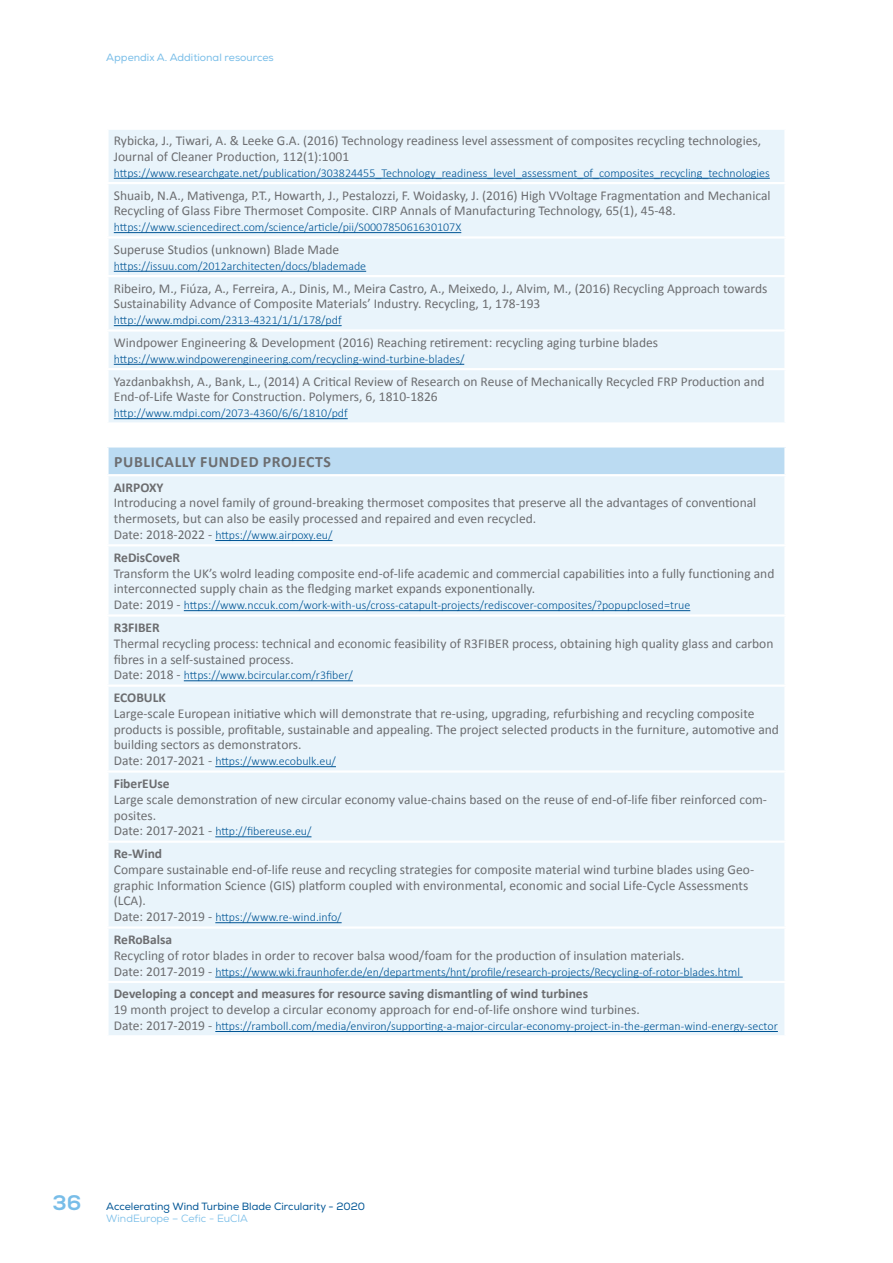
<style>
.page{position:relative;width:893px;height:1263px;background:#fff}
.page>*{position:absolute;margin:0;border:0;box-sizing:border-box;transform-origin:0 0}
.t1{font:700 15.75px "Calibri";letter-spacing:.04em;color:#6c6d70}
.t2{font:13.5px/15.8px "Calibri";color:#6c6d70}
.t3{font:700 13.5px "Calibri";color:#6c6d70}
.t4{font:300 12px "Calibri";color:#005595}
.t5{font:10.5px/12.6px "Nexa";color:#005595}
.t6{font:10.5px "Nexa";color:#78bde8}
.s1{font-weight:400;font-size:13.5px;color:#6c6d70}
.s2{font-family:"Nexa X Bold";font-size:21px;color:#78bde8}
.s3{color:#78bde8}
</style>
<div class="page">
<div style="left:109px;top:130px;width:675px;height:905px;background:#e9f4fb"></div>
<div style="left:107px;top:446px;width:678px;height:29px;background:#bbdbf2"></div>
<hr style="left:106px;top:182px;width:681px;height:2px;background:#fff">
<hr style="left:106px;top:236px;width:681px;height:3px;background:#fff">
<hr style="left:106px;top:275px;width:681px;height:2px;background:#fff">
<hr style="left:106px;top:329px;width:681px;height:3px;background:#fff">
<hr style="left:106px;top:368px;width:681px;height:2px;background:#fff">
<hr style="left:106px;top:422px;width:681px;height:3px;background:#fff">
<hr style="left:784px;top:447px;width:3px;height:27px;background:#fff">
<hr style="left:106px;top:474px;width:681px;height:2px;background:#fff">
<hr style="left:106px;top:445px;width:681px;height:2px;background:#fff">
<hr style="left:106px;top:447px;width:3px;height:27px;background:#fff">
<hr style="left:106px;top:544px;width:681px;height:2px;background:#fff">
<hr style="left:106px;top:614px;width:681px;height:3px;background:#fff">
<hr style="left:106px;top:684px;width:681px;height:3px;background:#fff">
<hr style="left:106px;top:770px;width:681px;height:3px;background:#fff">
<hr style="left:106px;top:840px;width:681px;height:3px;background:#fff">
<hr style="left:106px;top:926px;width:681px;height:3px;background:#fff">
<hr style="left:106px;top:981px;width:681px;height:2px;background:#fff">
<hr style="left:114px;top:178px;width:656px;height:1px;background:#005595">
<hr style="left:114px;top:232px;width:347px;height:1px;background:#005595">
<hr style="left:114px;top:271px;width:252px;height:1px;background:#005595">
<hr style="left:114px;top:325px;width:228px;height:1px;background:#005595">
<hr style="left:114px;top:364px;width:350px;height:1px;background:#005595">
<hr style="left:114px;top:418px;width:234px;height:1px;background:#005595">
<hr style="left:215px;top:540px;width:118px;height:1px;background:#005595">
<hr style="left:184px;top:610px;width:506px;height:1px;background:#005595">
<hr style="left:184px;top:680px;width:169px;height:1px;background:#005595">
<hr style="left:215px;top:766px;width:121px;height:1px;background:#005595">
<hr style="left:215px;top:836px;width:96px;height:1px;background:#005595">
<hr style="left:215px;top:922px;width:127px;height:1px;background:#005595">
<hr style="left:215px;top:977px;width:528px;height:1px;background:#005595">
<hr style="left:215px;top:1031px;width:563px;height:1px;background:#005595">
<p class="t6" style="left:106px;top:51px;width:169px">Appendix A. Additional resources</p>
<p class="t2" style="left:114px;top:133px;width:649px">Rybicka, J., Tiwari, A. &amp; Leeke G.A. (2016) Technology readiness level assessment of composites recycling technologies,<br>Journal of Cleaner Production, 112(1):1001</p>
<p class="t4" style="left:114px;top:165px;width:657px">https://www.researchgate.net/publication/303824455_Technology_readiness_level_assessment_of_composites_recycling_technologies</p>
<p class="t2" style="left:114px;top:187px;width:658px">Shuaib, N.A., Mativenga, P.T., Howarth, J., Pestalozzi, F. Woidasky, J. (2016) High VVoltage Fragmentation and Mechanical<br>Recycling of Glass Fibre Thermoset Composite. CIRP Annals of Manufacturing Technology, 65(1), 45-48.</p>
<p class="t4" style="left:114px;top:220px;width:349px">https://www.sciencedirect.com/science/article/pii/S000785061630107X</p>
<p class="t2" style="left:114px;top:242px;width:227px">Superuse Studios (unknown) Blade Made</p>
<p class="t4" style="left:114px;top:258px;width:254px">https://issuu.com/2012architecten/docs/blademade</p>
<p class="t2" style="left:114px;top:280px;width:655px">Ribeiro, M., Fiúza, A., Ferreira, A., Dinis, M., Meira Castro, A., Meixedo, J., Alvim, M., (2016) Recycling Approach towards<br>Sustainability Advance of Composite Materials’ Industry. Recycling, 1, 178-193</p>
<p class="t4" style="left:114px;top:313px;width:229px">http://www.mdpi.com/2313-4321/1/1/178/pdf</p>
<p class="t2" style="left:114px;top:335px;width:546px">Windpower Engineering &amp; Development (2016) Reaching retirement: recycling aging turbine blades</p>
<p class="t4" style="left:114px;top:351px;width:352px">https://www.windpowerengineering.com/recycling-wind-turbine-blades/</p>
<p class="t2" style="left:114px;top:373px;width:652px">Yazdanbakhsh, A., Bank, L., (2014) A Critical Review of Research on Reuse of Mechanically Recycled FRP Production and<br>End-of-Life Waste for Construction. Polymers, 6, 1810-1826</p>
<p class="t4" style="left:114px;top:406px;width:235px">http://www.mdpi.com/2073-4360/6/6/1810/pdf</p>
<p class="t1" style="left:114px;top:451px;width:218px">PUBLICALLY FUNDED PROJECTS</p>
<p class="t3" style="left:114px;top:479px;width:51px">AIRPOXY</p>
<p class="t2" style="left:114px;top:495px;width:644px">Introducing a novel family of ground-breaking thermoset composites that preserve all the advantages of conventional thermosets, but can also be easily processed and repaired and even recycled.</p>
<p class="t4" style="left:114px;top:528px;width:220px"><span class="s1">Date: 2018-2022 -</span> https://www.airpoxy.eu/</p>
<p class="t3" style="left:114px;top:549px;width:68px">ReDisCoveR</p>
<p class="t2" style="left:114px;top:565px;width:662px">Transform the UK’s wolrd leading composite end-of-life academic and commercial capabilities into a fully functioning and interconnected supply chain as the fledging market expands exponentionally.</p>
<p class="t4" style="left:114px;top:598px;width:578px"><span class="s1">Date: 2019 -</span> https://www.nccuk.com/work-with-us/cross-catapult-projects/rediscover-composites/?popupclosed=true</p>
<p class="t3" style="left:114px;top:619px;width:48px">R3FIBER</p>
<p class="t2" style="left:114px;top:635px;width:661px">Thermal recycling process: technical and economic feasibility of R3FIBER process, obtaining high quality glass and carbon fibres in a self-sustained process.</p>
<p class="t4" style="left:114px;top:668px;width:241px"><span class="s1">Date: 2018 -</span> https://www.bcircular.com/r3fiber/</p>
<p class="t3" style="left:114px;top:689px;width:54px">ECOBULK</p>
<p class="t2" style="left:114px;top:706px;width:667px">Large-scale European initiative which will demonstrate that re-using, upgrading, refurbishing and recycling composite products is possible, profitable, sustainable and appealing. The project selected products in the furniture, automotive and building sectors as demonstrators.</p>
<p class="t4" style="left:114px;top:754px;width:224px"><span class="s1">Date: 2017-2021 -</span> https://www.ecobulk.eu/</p>
<p class="t3" style="left:114px;top:775px;width:57px">FiberEUse</p>
<p class="t2" style="left:114px;top:791px;width:655px">Large scale demonstration of new circular economy value-chains based on the reuse of end-of-life fiber reinforced com&shy;posites.</p>
<p class="t4" style="left:114px;top:824px;width:199px"><span class="s1">Date: 2017-2021 -</span> http://fibereuse.eu/</p>
<p class="t3" style="left:114px;top:845px;width:50px">Re-Wind</p>
<p class="t2" style="left:114px;top:862px;width:642px">Compare sustainable end-of-life reuse and recycling strategies for composite material wind turbine blades using Geo&shy;graphic Information Science (GIS) platform coupled with environmental, economic and social Life-Cycle Assessments (LCA).</p>
<p class="t4" style="left:114px;top:910px;width:229px"><span class="s1">Date: 2017-2019 -</span> https://www.re-wind.info/</p>
<p class="t3" style="left:114px;top:931px;width:60px">ReRoBalsa</p>
<p class="t2" style="left:114px;top:947px;width:572px">Recycling of rotor blades in order to recover balsa wood/foam for the production of insulation materials.</p>
<p class="t4" style="left:114px;top:964px;width:628px"><span class="s1">Date: 2017-2019 -</span> https://www.wki.fraunhofer.de/en/departments/hnt/profile/research-projects/Recycling-of-rotor-blades.html</p>
<p class="t3" style="left:114px;top:985px;width:476px">Developing a concept and measures for resource saving dismantling of wind turbines</p>
<p class="t2" style="left:114px;top:1002px;width:527px">19 month project to develop a circular economy approach for end-of-life onshore wind turbines.</p>
<p class="t4" style="left:114px;top:1018px;width:666px"><span class="s1">Date: 2017-2019 -</span> https://ramboll.com/media/environ/supporting-a-major-circular-economy-project-in-the-german-wind-energy-sector</p>
<p class="t5" style="left:106px;top:1200px;width:260px;text-indent:-54px"><span class="s2">36</span> Accelerating Wind Turbine Blade Circularity - 2020<br><span class="s3">WindEurope – Cefic - EuCIA</span></p>
</div>
